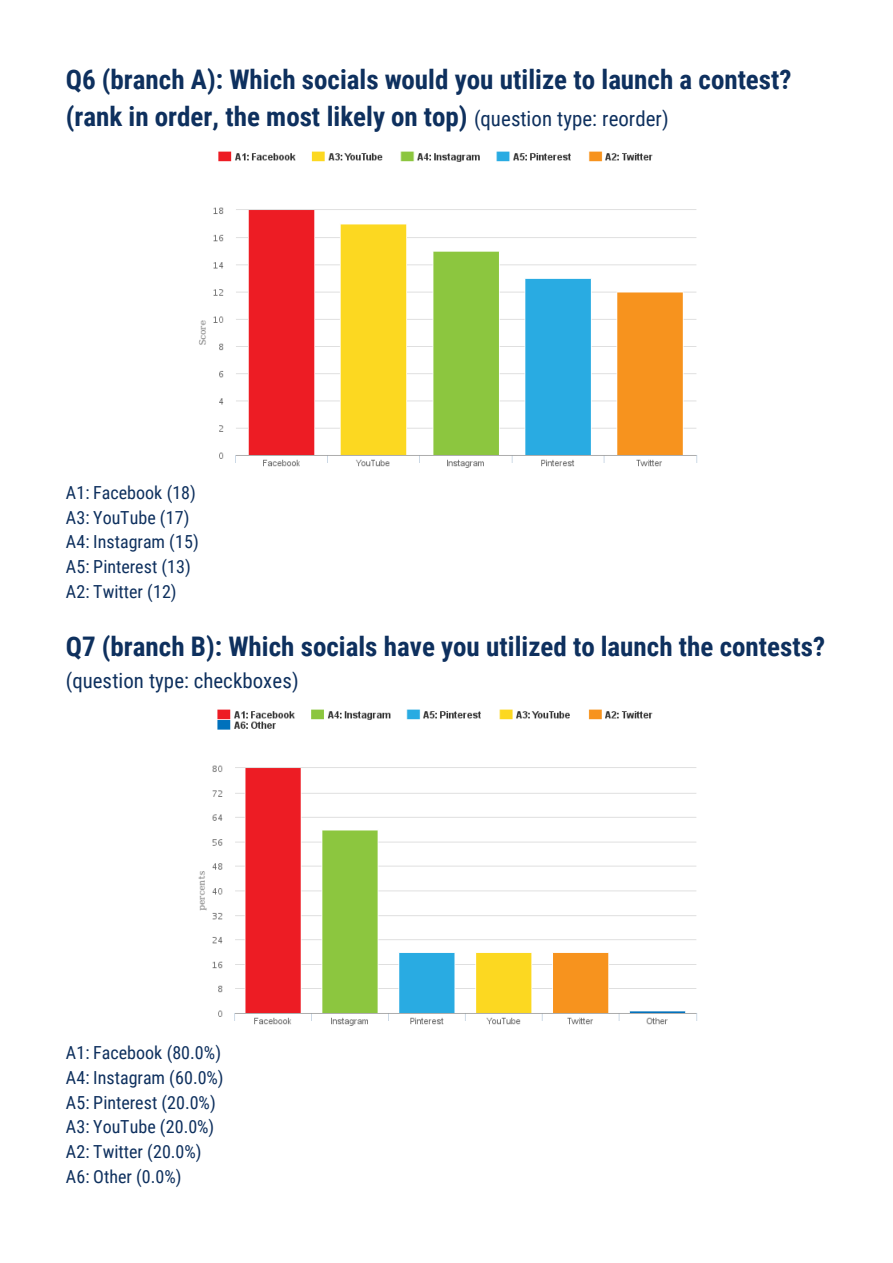
<style>
.page{position:relative;width:893px;height:1263px;background:#fff}
.page>*{position:absolute;margin:0;border:0;box-sizing:border-box;transform-origin:0 0}
.t1{font:700 27px/37px "Roboto Condensed";color:#0e305e}
.t2{font:20.85px "Roboto Condensed";color:#0e305e}
.t3{font:18px/24.9px "Roboto Condensed";color:#0e305e}
.s1{font-weight:400;font-size:20.85px}
</style>
<div class="page">
<img style="left:198px;top:151px;width:500px;height:317px">
<img style="left:198px;top:709px;width:500px;height:317px">
<h1 class="t1" style="left:66px;top:64px;width:727px">Q6 (branch A): Which socials would you utilize to launch a contest? (rank in order, the most likely on top) <span class="s1">(question type: reorder)</span></h1>
<p class="t3" style="left:66px;top:482px;width:134px">A1: Facebook (18)<br>A3: YouTube (17)<br>A4: Instagram (15)<br>A5: Pinterest (13)<br>A2: Twitter (12)</p>
<h1 class="t1" style="left:66px;top:631px;width:760px">Q7 (branch B): Which socials have you utilized to launch the contests?</h1>
<p class="t2" style="left:66px;top:672px;width:234px">(question type: checkboxes)</p>
<p class="t3" style="left:66px;top:1042px;width:159px">A1: Facebook (80.0%)<br>A4: Instagram (60.0%)<br>A5: Pinterest (20.0%)<br>A3: YouTube (20.0%)<br>A2: Twitter (20.0%)<br>A6: Other (0.0%)</p>
</div>
